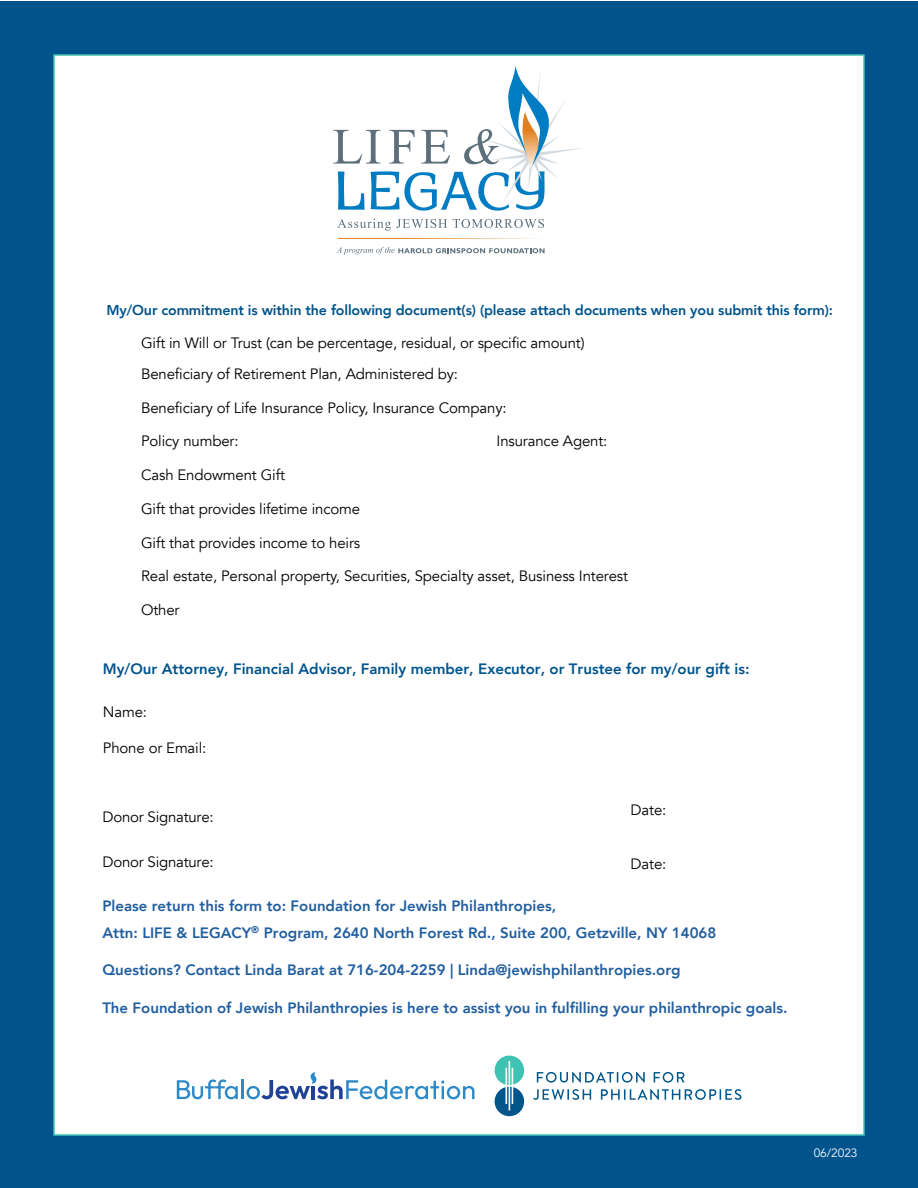
<style>
.page{position:relative;width:918px;height:1188px;background:#fff}
.page>*{position:absolute;margin:0;border:0;box-sizing:border-box;transform-origin:0 0}
.t1{font:15px/31.2px "Avenir";letter-spacing:-.01em;color:#000}
.t2{font:800 15px/27px "Avenir";color:#215e9e}
.t3{font:800 15px "Avenir";color:#00538b}
.t4{font:800 14.25px "Avenir";letter-spacing:-.01em;color:#00538b}
.t5{font:12px "Avenir";letter-spacing:-.005em;color:#fff}
</style>
<div class="page">
<div style="left:0;top:1px;width:918px;height:1187px;background:#00538b"></div>
<div style="left:53px;top:54px;width:812px;height:1082px;background:#fff;border:2px solid #42c2b1"></div>
<svg style="left:495px;top:1056px;width:29px;height:60px"></svg>
<svg style="left:177px;top:1079px;width:61px;height:20px"></svg>
<hr style="left:241px;top:1080px;width:3px;height:19px;background:#2d88c8">
<svg style="left:247px;top:1072px;width:228px;height:27px"></svg>
<svg style="left:533px;top:1089px;width:58px;height:11px"></svg>
<svg style="left:537px;top:1072px;width:108px;height:11px"></svg>
<svg style="left:654px;top:1072px;width:30px;height:11px"></svg>
<svg style="left:601px;top:1089px;width:140px;height:11px"></svg>
<svg style="left:333px;top:66px;width:249px;height:145px"></svg>
<svg style="left:337px;top:247px;width:208px;height:8px"></svg>
<svg style="left:337px;top:219px;width:110px;height:12px"></svg>
<svg style="left:453px;top:219px;width:91px;height:9px"></svg>
<p class="t4" style="left:107px;top:299px;width:728px">My/Our commitment is within the following document(s) (please attach documents when you submit this form):</p>
<p class="t1" style="left:141px;top:327px;width:445px">Gift in Will or Trust (can be percentage, residual, or specific amount)<br>Beneficiary of Retirement Plan, Administered by:</p>
<p class="t1" style="left:141px;top:392px;width:367px">Beneficiary of Life Insurance Policy, Insurance Company:</p>
<p class="t1" style="left:141px;top:426px;width:99px">Policy number:</p>
<p class="t1" style="left:497px;top:426px;width:112px">Insurance Agent:</p>
<p class="t1" style="left:141px;top:460px;width:145px">Cash Endowment Gift</p>
<p class="t1" style="left:141px;top:493px;width:221px">Gift that provides lifetime income</p>
<p class="t1" style="left:141px;top:527px;width:221px">Gift that provides income to heirs</p>
<p class="t1" style="left:141px;top:561px;width:489px">Real estate, Personal property, Securities, Specialty asset, Business Interest</p>
<p class="t1" style="left:141px;top:595px;width:40px">Other</p>
<p class="t3" style="left:103px;top:657px;width:648px">My/Our Attorney, Financial Advisor, Family member, Executor, or Trustee for my/our gift is:</p>
<p class="t1" style="left:103px;top:697px;width:46px">Name:</p>
<p class="t1" style="left:103px;top:733px;width:105px">Phone or Email:</p>
<p class="t1" style="left:631px;top:795px;width:37px">Date:</p>
<p class="t1" style="left:103px;top:802px;width:113px">Donor Signature:</p>
<p class="t1" style="left:103px;top:847px;width:113px">Donor Signature:</p>
<p class="t1" style="left:631px;top:849px;width:37px">Date:</p>
<p class="t2" style="left:102px;top:892px;width:616px">Please return this form to: Foundation for Jewish Philanthropies,<br>Attn: LIFE &amp; LEGACY<sup>®</sup> Program, 2640 North Forest Rd., Suite 200, Getzville, NY 14068</p>
<p class="t2" style="left:102px;top:957px;width:580px">Questions? Contact Linda Barat at 716-204-2259 | Linda@jewishphilanthropies.org</p>
<p class="t2" style="left:102px;top:994px;width:687px">The Foundation of Jewish Philanthropies is here to assist you in fulfilling your philanthropic goals.</p>
<p class="t5" style="left:814px;top:1146px;width:45px">06/2023</p>
</div>
